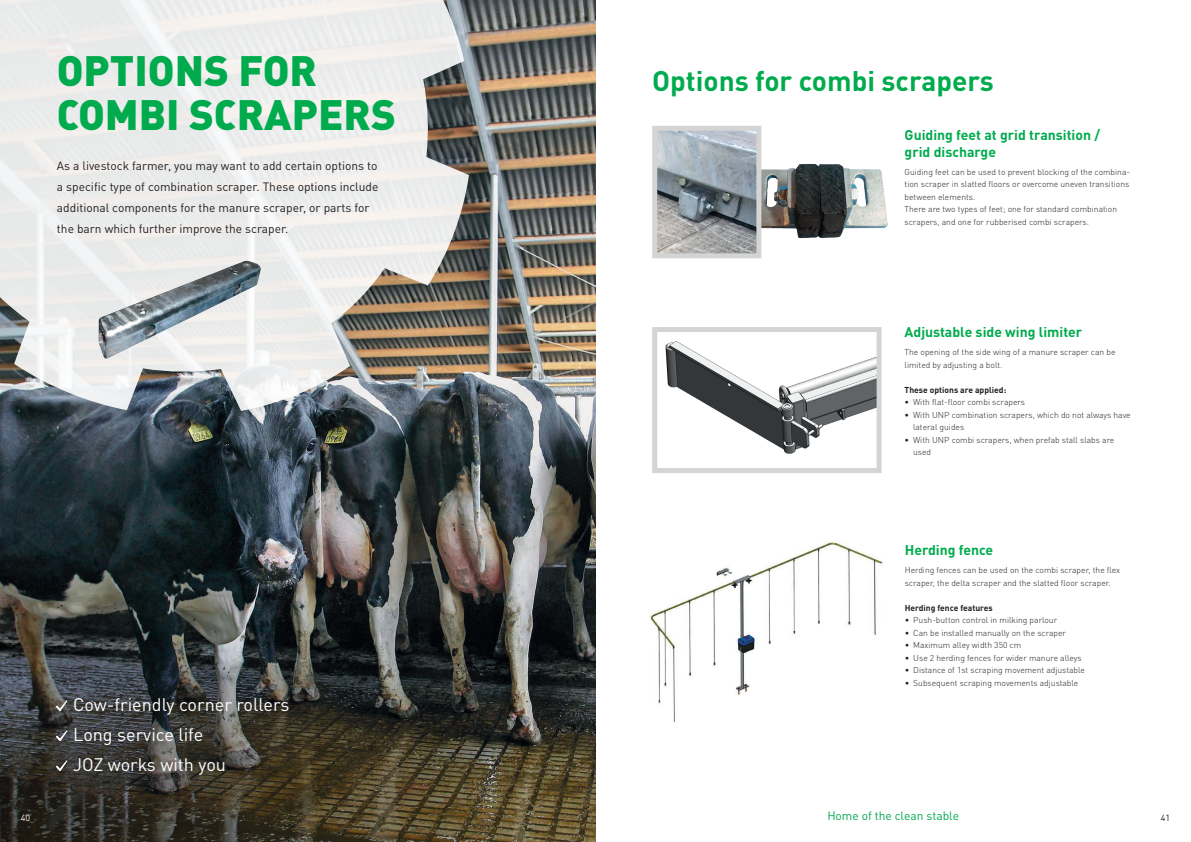
<style>
.page{position:relative;width:1191px;height:842px;background:#fff}
.page>*{position:absolute;margin:0;border:0;box-sizing:border-box;transform-origin:0 0}
.t1{font:42px/44px "DIN Black Alternate";color:#00ab4e}
.t2{font:700 28px "DIN Pro";color:#00ab4e}
.t3{font:18px/30px "DIN Pro";color:#fff}
.t4{font:700 14px/16.8px "DIN Pro";color:#00ab4e}
.t5{font:12px/21px "DIN Pro";color:#241f1f}
.t6{font:12px "DIN Pro";letter-spacing:-.005em;color:#00ab4e}
.t7{font:9px "DIN Pro";color:#fff}
.t8{font:9px "DIN Pro";color:#241f1f}
.t9{font:300 8.5px/12.5px "DIN Pro";color:#241f1f}
.t10{font:700 8.5px "DIN Pro";color:#241f1f}
</style>
<div class="page">
<img style="left:0;top:0;width:595px;height:842px">
<img style="left:0;top:574px;width:568px;height:268px">
<svg style="left:0;top:0;width:469px;height:411px;fill:#ebebeb"></svg>
<div style="left:0;top:613px;width:383px;height:229px;background:#241f1f;opacity:.4"></div>
<svg style="left:56px;top:700px;width:12px;height:11px"></svg>
<svg style="left:56px;top:730px;width:12px;height:11px"></svg>
<svg style="left:56px;top:760px;width:12px;height:11px"></svg>
<img style="left:98px;top:261px;width:163px;height:99px">
<img style="left:650px;top:540px;width:233px;height:183px">
<img style="left:761px;top:153px;width:127px;height:96px">
<img style="left:658px;top:132px;width:97px;height:120px">
<div style="left:652px;top:126px;width:109px;height:132px;border:5px solid #d5d4d5"></div>
<img style="left:665px;top:341px;width:210px;height:113px">
<div style="left:652px;top:327px;width:229px;height:146px;border:5px solid #d5d4d5"></div>
<h1 class="t1" style="left:57px;top:46px;width:341px">OPTIONS FOR<br>COMBI SCRAPERS</h1>
<h3 class="t5" style="left:57px;top:154px;width:323px">As a livestock farmer, you may want to add certain options to a specific type of combination scraper. These options include additional components for the manure scraper, or parts for the barn which further improve the scraper.</h3>
<h3 class="t3" style="left:73px;top:688px;width:218px">Cow-friendly corner rollers<br>Long service life<br>JOZ works with you</h3>
<h2 class="t2" style="left:652px;top:57px;width:343px">Options for combi scrapers</h2>
<h3 class="t4" style="left:904px;top:125px;width:197px">Guiding feet at grid transition / grid discharge</h3>
<p class="t9" style="left:904px;top:165px;width:227px">Guiding feet can be used to prevent blocking of the combina&shy;tion scraper in slatted floors or overcome uneven transitions between elements.<br>There are two types of feet; one for standard combination scrapers, and one for rubberised combi scrapers.</p>
<h3 class="t4" style="left:904px;top:322px;width:179px">Adjustable side wing limiter</h3>
<p class="t9" style="left:904px;top:345px;width:212px">The opening of the side wing of a manure scraper can be limited by adjusting a bolt.</p>
<p class="t10" style="left:904px;top:383px;width:103px">These options are applied:</p>
<p class="t9" style="left:904px;top:395px;width:122px">• With flat-floor combi scrapers</p>
<p class="t9" style="left:913px;top:408px;width:219px;text-indent:-8px">• With UNP combination scrapers, which do not always have lateral guides</p>
<p class="t9" style="left:913px;top:433px;width:203px;text-indent:-8px">• With UNP combi scrapers, when prefab stall slabs are used</p>
<h3 class="t4" style="left:904px;top:540px;width:90px">Herding fence</h3>
<p class="t9" style="left:904px;top:563px;width:217px">Herding fences can be used on the combi scraper, the flex scraper, the delta scraper and the slatted floor scraper.</p>
<p class="t10" style="left:904px;top:600px;width:90px">Herding fence features</p>
<p class="t9" style="left:904px;top:613px;width:154px">• Push-button control in milking parlour</p>
<p class="t9" style="left:904px;top:626px;width:163px">• Can be installed manually on the scraper</p>
<p class="t9" style="left:904px;top:638px;width:118px">• Maximum alley width 350 cm</p>
<p class="t9" style="left:904px;top:651px;width:178px">• Use 2 herding fences for wider manure alleys</p>
<p class="t9" style="left:904px;top:663px;width:182px">• Distance of 1st scraping movement adjustable</p>
<p class="t9" style="left:904px;top:676px;width:175px">• Subsequent scraping movements adjustable</p>
<p class="t7" style="left:21px;top:811px;width:11px">40</p>
<h3 class="t6" style="left:827px;top:806px;width:133px">Home of the clean stable</h3>
<p class="t8" style="left:1160px;top:811px;width:11px">41</p>
</div>
